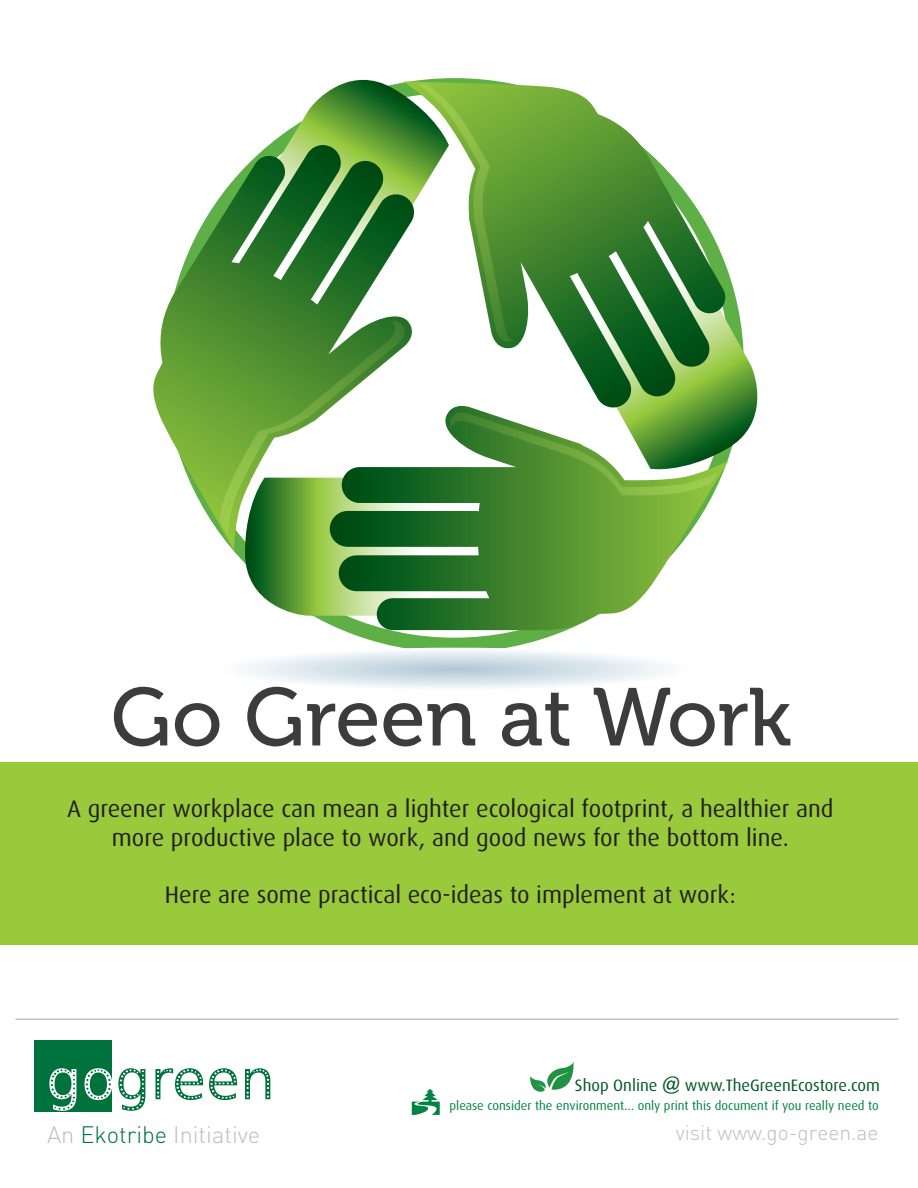
<style>
.page{position:relative;width:918px;height:1188px;background:#fff}
.page>*{position:absolute;margin:0;border:0;box-sizing:border-box;transform-origin:0 0}
.t1{font:81.75px "Museo 500";color:#3c3c3d}
.t2{font:55.35px "Spranq eco sans";color:#00723d}
.t3{font:24px/28.8px "Dax";color:#231f20;text-align:center}
.t4{font:300 23.55px "DIN";color:#bcbdc0}
.t5{font:300 21px "DIN";color:#bbbec0}
.t6{font:16.5px "Dax";color:#005623}
.t7{font:12.75px "Dax";color:#008446}
.s1{color:#fff}
.s2{font-weight:700;font-size:21px}
.s3{color:#00723d}
</style>
<div class="page">
<svg style="left:243px;top:648px;width:426px;height:40px"></svg>
<svg style="left:153px;top:198px;width:66px;height:334px"></svg>
<svg style="left:330px;top:616px;width:266px;height:14px;background:#4d8f45"></svg>
<svg style="left:219px;top:80px;width:539px;height:536px"></svg>
<div style="left:0;top:762px;width:918px;height:183px;background:#99ca3b"></div>
<div style="left:34px;top:1040px;width:78px;height:71px;background:#00723d"></div>
<svg style="left:412px;top:1089px;width:28px;height:26px"></svg>
<svg style="left:530px;top:1062px;width:44px;height:30px"></svg>
<p class="t1" style="left:111px;top:673px;width:682px">Go Green at Work</p>
<p class="t3" style="left:67px;top:794px;width:768px">A greener workplace can mean a lighter ecological footprint, a healthier and more productive place to work, and good news for the bottom line.</p>
<p class="t3" style="left:165px;top:881px;width:572px">Here are some practical eco-ideas to implement at work:</p>
<p class="t2" style="left:46px;top:1045px;width:230px"><span class="s1">go</span>green</p>
<p class="t6" style="left:575px;top:1076px;width:306px">Shop Online <span class="s2">@</span> www.TheGreenEcostore.com</p>
<p class="t7" style="left:450px;top:1099px;width:431px">please consider the environment... only print this document if you really need to</p>
<p class="t4" style="left:47px;top:1120px;width:214px">An <span class="s3">Ekotribe</span> Initiative</p>
<p class="t5" style="left:676px;top:1119px;width:204px">visit www.go-green.ae</p>
</div>
